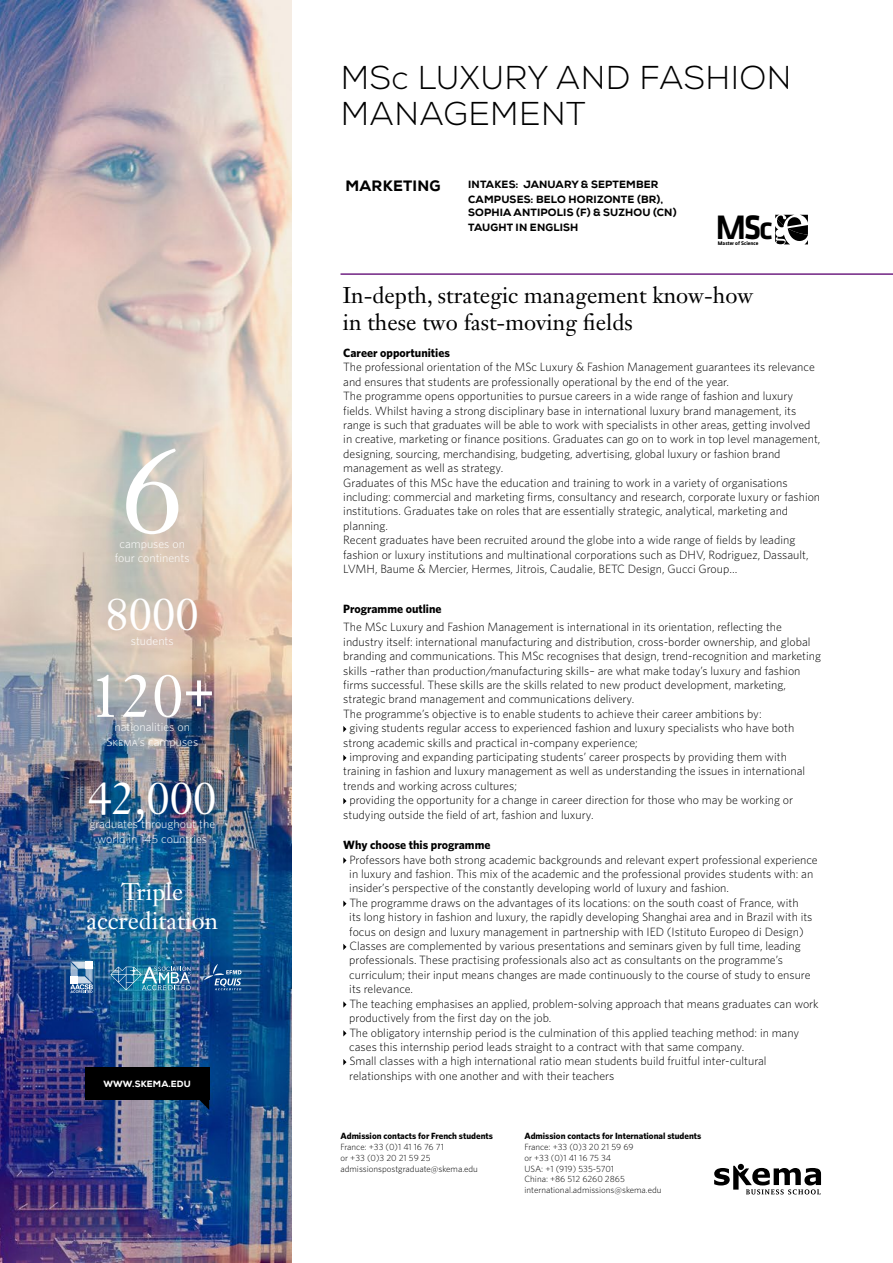
<style>
.page{position:relative;width:893px;height:1263px;background:#fff}
.page>*{position:absolute;margin:0;border:0;box-sizing:border-box;transform-origin:0 0}
.t1{font:120px "Janson Text LT Std";color:#fff}
.t2{font:60px "Janson Text LT Std";color:#fff}
.t3{font:45px "Janson Text LT Std";color:#fff}
.t4{font:500 35.25px "Klavika CH";color:#000}
.t5{font:300 33px/36px "Nexa";letter-spacing:.015em;color:#000}
.t6{font:24px/28.8px "Janson Text LT Std";color:#fff;text-align:center}
.t7{font:22.5px/27px "Janson Text LT Std";color:#000}
.t8{font:800 15px "Nexa";letter-spacing:.015em;color:#000}
.t9{font:300 12px/14.4px "Whitney HTF";color:#000}
.t10{font:300 12px/14.4px "Whitney HTF";color:#fff;text-align:center}
.t11{font:700 12px "Whitney HTF";color:#000}
.t12{font:800 10.5px/15.6px "Nexa";letter-spacing:.015em;color:#000}
.t13{font:300 9px/10.8px "Whitney HTF";color:#000}
.t14{font:700 9px "Whitney HTF";color:#000}
.t15{font:300 9px "Whitney HTF";color:#fff}
.t16{font:800 9px "Nexa";letter-spacing:.015em;color:#fff}
.t17{font:700 5.4px "Klavika CH";color:#000}
.s1{font-family:"Whitney HTF Light SC";font-weight:400}
.s2{font-weight:700}
.s3{font-size:33.6px}
</style>
<div class="page">
<svg style="left:343px;top:726px;width:3px;height:6px"></svg>
<svg style="left:343px;top:755px;width:3px;height:6px"></svg>
<svg style="left:343px;top:798px;width:3px;height:6px"></svg>
<svg style="left:343px;top:857px;width:3px;height:7px"></svg>
<svg style="left:343px;top:900px;width:3px;height:7px"></svg>
<svg style="left:343px;top:944px;width:3px;height:6px"></svg>
<svg style="left:343px;top:1001px;width:3px;height:7px"></svg>
<svg style="left:343px;top:1030px;width:3px;height:6px"></svg>
<svg style="left:343px;top:1059px;width:3px;height:6px"></svg>
<svg style="left:775px;top:215px;width:33px;height:29px"></svg>
<svg style="left:714px;top:1164px;width:107px;height:30px"></svg>
<img style="left:0;top:0;width:292px;height:1263px">
<hr style="left:340px;top:273px;width:553px;height:2px;background:#702283">
<svg style="left:204px;top:937px;width:37px;height:53px;background:#1e5b94"></svg>
<img style="left:110px;top:940px;width:81px;height:92px">
<svg style="left:70px;top:935px;width:23px;height:58px"></svg>
<div style="left:85px;top:1067px;width:124px;height:33px;background:#000"></div>
<svg style="left:194px;top:1100px;width:15px;height:10px"></svg>
<h1 class="t1" style="left:121px;top:415px;width:64px">6</h1>
<p class="t10" style="left:120px;top:536px;width:67px">campuses on</p>
<p class="t10" style="left:115px;top:550px;width:76px">four continents</p>
<h3 class="t3" style="left:106px;top:586px;width:95px">8000</h3>
<p class="t10" style="left:131px;top:633px;width:44px">students</p>
<h2 class="t2" style="left:90px;top:658px;width:126px">120+</h2>
<p class="t10" style="left:106px;top:720px;width:93px">nationalities on<br><span class="s1">Skema</span>’s campuses</p>
<h3 class="t3" style="left:88px;top:770px;width:130px">42,000</h3>
<p class="t10" style="left:89px;top:817px;width:127px">graduates throughout the world in 145 countries</p>
<h3 class="t6" style="left:87px;top:877px;width:133px">Triple accreditation</h3>
<p class="t15" style="left:94px;top:1073px;width:116px">Markets &amp; Investments (2018)</p>
<p class="t16" style="left:103px;top:1078px;width:89px">WWW.SKEMA.EDU</p>
<h3 class="t5" style="left:341px;top:61px;width:452px">MSc LUXURY AND FASHION<br>MANAGEMENT</h3>
<p class="t8" style="left:346px;top:176px;width:97px">MARKETING</p>
<p class="t12" style="left:468px;top:176px;width:196px">INTAKES: JANUARY &amp; SEPTEMBER<br>CAMPUSES: BELO HORIZONTE (BR),</p>
<p class="t12" style="left:468px;top:204px;width:210px">SOPHIA ANTIPOLIS (F) &amp; SUZHOU (CN)<br>TAUGHT IN ENGLISH</p>
<h3 class="t4" style="left:716px;top:203px;width:59px">M<span class="s2">S</span><span class="s3">c</span></h3>
<p class="t17" style="left:718px;top:239px;width:42px">Master of Science</p>
<h3 class="t7" style="left:343px;top:281px;width:412px">In-depth, strategic management know-how in these two fast-moving fields</h3>
<p class="t11" style="left:343px;top:345px;width:108px">Career opportunities</p>
<p class="t9" style="left:343px;top:360px;width:479px">The professional orientation of the MSc Luxury &amp; Fashion Management guarantees its relevance and ensures that students are professionally operational by the end of the year.<br>The programme opens opportunities to pursue careers in a wide range of fashion and luxury fields. Whilst having a strong disciplinary base in international luxury brand management, its range is such that graduates will be able to work with specialists in other areas, getting involved in creative, marketing or finance positions. Graduates can go on to work in top level management, designing, sourcing, merchandising, budgeting, advertising, global luxury or fashion brand management as well as strategy.<br>Graduates of this MSc have the education and training to work in a variety of organisations including: commercial and marketing firms, consultancy and research, corporate luxury or fashion institutions. Graduates take on roles that are essentially strategic, analytical, marketing and planning.<br>Recent graduates have been recruited around the globe into a wide range of fields by leading fashion or luxury institutions and multinational corporations such as DHV, Rodriguez, Dassault, LVMH, Baume &amp; Mercier, Hermes, Jitrois, Caudalie, BETC Design, Gucci Group…</p>
<p class="t11" style="left:343px;top:601px;width:100px">Programme outline</p>
<p class="t9" style="left:343px;top:620px;width:440px">The MSc Luxury and Fashion Management is international in its orientation, reflecting the</p>
<p class="t9" style="left:343px;top:634px;width:469px">industry itself: international manufacturing and distribution, cross-border ownership, and global</p>
<p class="t9" style="left:343px;top:649px;width:479px">branding and communications. This MSc recognises that design, trend-recognition and marketing</p>
<p class="t9" style="left:343px;top:663px;width:459px">skills –rather than production/manufacturing skills– are what make today’s luxury and fashion</p>
<p class="t9" style="left:343px;top:677px;width:444px">firms successful. These skills are the skills related to new product development, marketing,</p>
<p class="t9" style="left:343px;top:692px;width:292px">strategic brand management and communications delivery.</p>
<p class="t9" style="left:343px;top:706px;width:420px">The programme’s objective is to enable students to achieve their career ambitions by:</p>
<p class="t9" style="left:349px;top:721px;width:446px">giving students regular access to experienced fashion and luxury specialists who have both</p>
<p class="t9" style="left:343px;top:735px;width:296px">strong academic skills and practical in-company experience;</p>
<p class="t9" style="left:349px;top:749px;width:439px">improving and expanding participating students’ career prospects by providing them with</p>
<p class="t9" style="left:343px;top:764px;width:463px">training in fashion and luxury management as well as understanding the issues in international</p>
<p class="t9" style="left:343px;top:778px;width:175px">trends and working across cultures;</p>
<p class="t9" style="left:349px;top:793px;width:445px">providing the opportunity for a change in career direction for those who may be working or</p>
<p class="t9" style="left:343px;top:807px;width:252px">studying outside the field of art, fashion and luxury.</p>
<p class="t11" style="left:343px;top:838px;width:149px">Why choose this programme</p>
<p class="t9" style="left:349px;top:852px;width:471px">Professors have both strong academic backgrounds and relevant expert professional experience in luxury and fashion. This mix of the academic and the professional provides students with: an insider’s perspective of the constantly developing world of luxury and fashion.<br>The programme draws on the advantages of its locations: on the south coast of France, with<br>its long history in fashion and luxury, the rapidly developing Shanghai area and in Brazil with its focus on design and luxury management in partnership with IED (Istituto Europeo di Design)<br>Classes are complemented by various presentations and seminars given by full time, leading professionals. These practising professionals also act as consultants on the programme’s curriculum; their input means changes are made continuously to the course of study to ensure its relevance.<br>The teaching emphasises an applied, problem-solving approach that means graduates can work productively from the first day on the job.<br>The obligatory internship period is the culmination of this applied teaching method: in many cases this internship period leads straight to a contract with that same company.<br>Small classes with a high international ratio mean students build fruitful inter-cultural relationships with one another and with their teachers</p>
<p class="t14" style="left:340px;top:1130px;width:154px">Admission contacts for French students</p>
<p class="t13" style="left:340px;top:1141px;width:139px">France: +33 (0)1 41 16 76 71<br>or +33 (0)3 20 21 59 25 admissionspostgraduate@skema.edu</p>
<p class="t14" style="left:524px;top:1130px;width:178px">Admission contacts for International students</p>
<p class="t13" style="left:524px;top:1141px;width:139px">France: +33 (0)3 20 21 59 69<br>or +33 (0)1 41 16 75 34<br>USA: +1 (919) 535-5701<br>China: +86 512 6260 2865 international.admissions@skema.edu</p>
</div>
